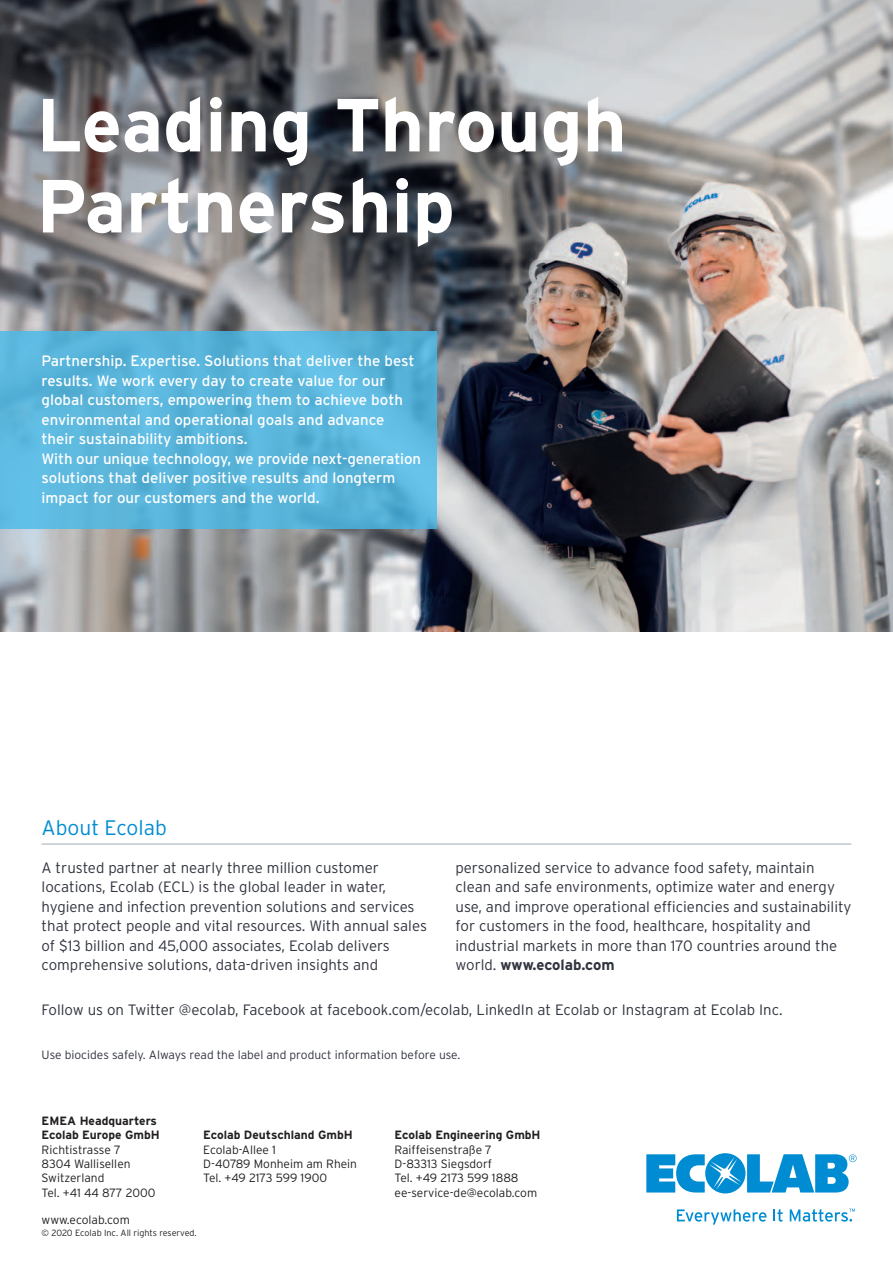
<style>
.page{position:relative;width:893px;height:1263px;background:#fff}
.page>*{position:absolute;margin:0;border:0;box-sizing:border-box;transform-origin:0 0}
.t1{font:700 75px/81px "Interstate";color:#fff}
.t2{font:300 21px "Interstate";color:#008cd2}
.t3{font:300 15px/19.5px "Interstate";color:#30343e}
.t4{font:15px/19.5px "Interstate";color:#fff}
.t5{font:300 12px/14.4px "Interstate";color:#231f20}
.t6{font:700 12px/14.4px "Interstate";color:#231f20}
.t7{font:300 12px "Interstate";color:#30343e}
.t8{font:300 9px "Interstate";letter-spacing:-.005em;color:#231f20}
.s1{font-weight:700}
</style>
<div class="page">
<svg style="left:646px;top:1153px;width:210px;height:40px"></svg>
<svg style="left:677px;top:1209px;width:89px;height:15px"></svg>
<svg style="left:773px;top:1209px;width:10px;height:12px"></svg>
<svg style="left:790px;top:1209px;width:65px;height:12px"></svg>
<hr style="left:42px;top:844px;width:809px;height:1px;background:#a5acb9">
<img style="left:0;top:0;width:893px;height:631px">
<svg style="left:0;top:331px;width:436px;height:197px;background:#5ab5db"></svg>
<h1 class="t1" style="left:36px;top:84px;width:592px">Leading Through<br>Partnership</h1>
<p class="t4" style="left:42px;top:351px;width:381px">Partnership. Expertise. Solutions that deliver the best results. We work every day to create value for our global customers, empowering them to achieve both environmental and operational goals and advance their sustainability ambitions.<br>With our unique technology, we provide next-generation solutions that deliver positive results and longterm impact for our customers and the world.</p>
<h2 class="t2" style="left:42px;top:815px;width:127px">About Ecolab</h2>
<p class="t3" style="left:42px;top:858px;width:387px">A trusted partner at nearly three million customer locations, Ecolab (ECL) is the global leader in water, hygiene and infection prevention solutions and services that protect people and vital resources. With annual sales of $13 billion and 45,000 associates, Ecolab delivers comprehensive solutions, data-driven insights and</p>
<p class="t3" style="left:455px;top:858px;width:397px">personalized service to advance food safety, maintain clean and safe environments, optimize water and energy use, and improve operational efficiencies and sustainability for customers in the food, healthcare, hospitality and industrial markets in more than 170 countries around the world. <span class="s1">www.ecolab.com</span></p>
<p class="t3" style="left:42px;top:1000px;width:743px">Follow us on Twitter @ecolab, Facebook at facebook.com/ecolab, LinkedIn at Ecolab or Instagram at Ecolab Inc.</p>
<p class="t7" style="left:42px;top:1047px;width:420px">Use biocides safely. Always read the label and product information before use.</p>
<p class="t6" style="left:42px;top:1113px;width:120px">EMEA Headquarters<br>Ecolab Europe GmbH</p>
<p class="t5" style="left:42px;top:1142px;width:115px">Richtistrasse 7<br>8304 Wallisellen<br>Switzerland<br>Tel. +41 44 877 2000</p>
<p class="t5" style="left:42px;top:1212px;width:90px">www.ecolab.com</p>
<p class="t6" style="left:203px;top:1128px;width:151px">Ecolab Deutschland GmbH</p>
<p class="t5" style="left:203px;top:1142px;width:155px">Ecolab-Allee 1<br>D-40789 Monheim am Rhein<br>Tel. +49 2173 599 1900</p>
<p class="t8" style="left:42px;top:1227px;width:157px">© 2020 Ecolab Inc. All rights reserved.</p>
<p class="t6" style="left:395px;top:1128px;width:147px">Ecolab Engineering GmbH</p>
<p class="t5" style="left:395px;top:1142px;width:144px">Raiffeisenstraße 7<br>D-83313 Siegsdorf<br>Tel. +49 2173 599 1888 ee-service-de@ecolab.com</p>
</div>
